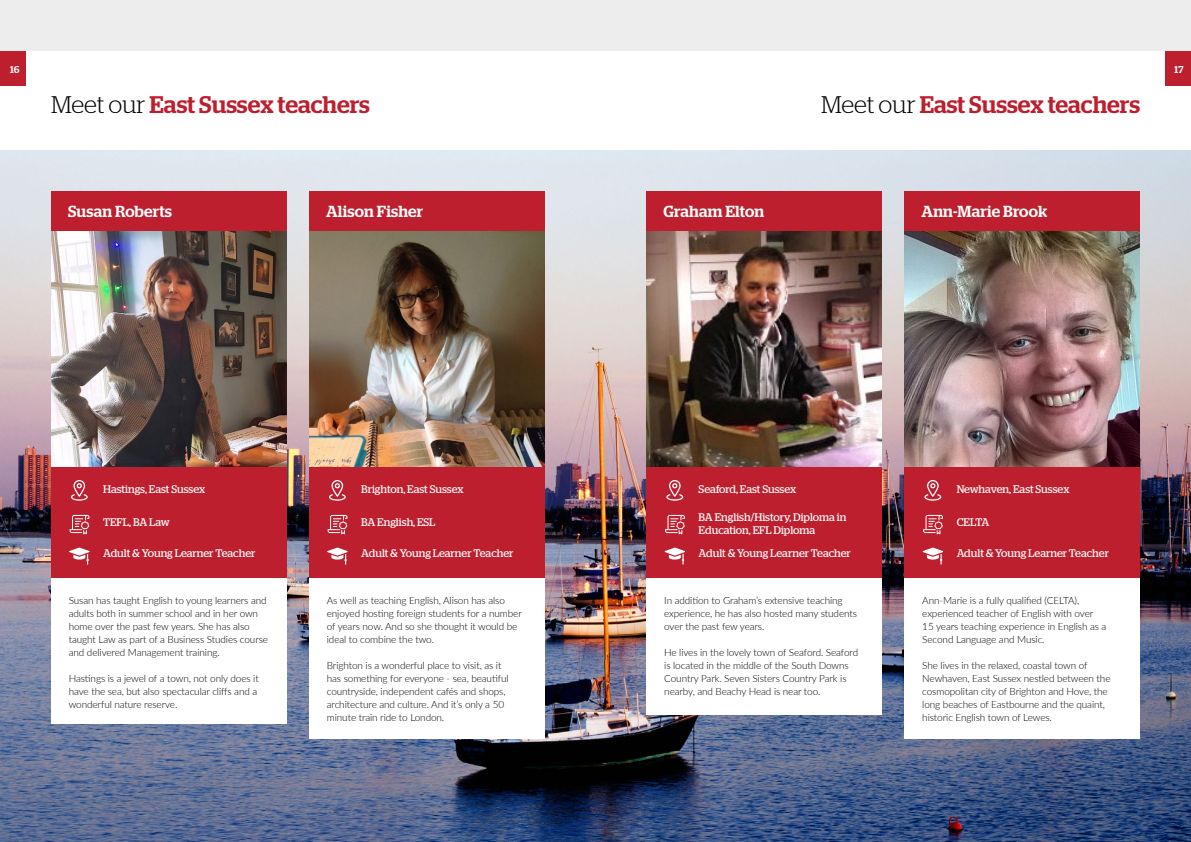
<style>
.page{position:relative;width:1191px;height:842px;background:#ededed}
.page>*{position:absolute;margin:0;border:0;box-sizing:border-box;transform-origin:0 0}
.Page_Headings{font:500 24px "Stag";color:#bd1f2e}
.Teacher_Name{font:500 16px "Stag";letter-spacing:.01em;color:#fff}
.Teacher_Creds{font:11px/13.2px "Stag";color:#fff}
.Body_Paragraph{font:300 10px/13px "Lato";letter-spacing:-.01em;color:#000}
.t1{font:500 10px "Stag";color:#fff}
.s1{font-weight:300;color:#000}
</style>
<div class="page">
<div style="left:0;top:51px;width:1191px;height:102px;background:#fff"></div>
<img style="left:0;top:150px;width:1191px;height:692px">
<div style="left:51px;top:426px;width:235px;height:298px;background:#fff"></div>
<div style="left:51px;top:191px;width:235px;height:387px;background:#bd1f2e"></div>
<img style="left:51px;top:231px;width:235px;height:235px">
<svg style="left:69px;top:547px;width:21px;height:18px"></svg>
<svg style="left:71px;top:480px;width:17px;height:21px"></svg>
<svg style="left:70px;top:515px;width:19px;height:19px"></svg>
<div style="left:646px;top:426px;width:236px;height:288px;background:#fff"></div>
<div style="left:646px;top:191px;width:236px;height:387px;background:#bd1f2e"></div>
<img style="left:646px;top:231px;width:236px;height:235px">
<svg style="left:664px;top:547px;width:21px;height:18px"></svg>
<svg style="left:666px;top:480px;width:17px;height:21px"></svg>
<svg style="left:665px;top:515px;width:20px;height:19px"></svg>
<div style="left:904px;top:426px;width:236px;height:312px;background:#fff"></div>
<div style="left:904px;top:191px;width:236px;height:387px;background:#bd1f2e"></div>
<img style="left:904px;top:231px;width:236px;height:235px">
<svg style="left:922px;top:547px;width:21px;height:18px"></svg>
<svg style="left:924px;top:480px;width:17px;height:21px"></svg>
<svg style="left:923px;top:515px;width:20px;height:19px"></svg>
<div style="left:309px;top:426px;width:235px;height:312px;background:#fff"></div>
<div style="left:309px;top:191px;width:235px;height:387px;background:#bd1f2e"></div>
<img style="left:309px;top:231px;width:235px;height:235px">
<svg style="left:327px;top:547px;width:21px;height:18px"></svg>
<svg style="left:329px;top:480px;width:17px;height:21px"></svg>
<svg style="left:328px;top:515px;width:19px;height:19px"></svg>
<div style="left:0;top:51px;width:26px;height:35px;background:#bd1f2e"></div>
<div style="left:1165px;top:51px;width:26px;height:35px;background:#bd1f2e"></div>
<p class="t1" style="left:10px;top:64px;width:11px">16</p>
<p class="t1" style="left:1174px;top:64px;width:10px">17</p>
<p class="Page_Headings" style="left:51px;top:90px;width:320px"><span class="s1">Meet our</span> East Sussex teachers</p>
<p class="Page_Headings" style="left:821px;top:90px;width:320px"><span class="s1">Meet our</span> East Sussex teachers</p>
<p class="Teacher_Name" style="left:68px;top:202px;width:105px">Susan Roberts</p>
<p class="Teacher_Name" style="left:326px;top:202px;width:99px">Alison Fisher</p>
<p class="Teacher_Name" style="left:663px;top:202px;width:102px">Graham Elton</p>
<p class="Teacher_Name" style="left:921px;top:202px;width:127px">Ann-Marie Brook</p>
<p class="Teacher_Creds" style="left:103px;top:482px;width:104px">Hastings, East Sussex</p>
<p class="Teacher_Creds" style="left:361px;top:482px;width:104px">Brighton, East Sussex</p>
<p class="Teacher_Creds" style="left:698px;top:482px;width:99px">Seaford, East Sussex</p>
<p class="Teacher_Creds" style="left:956px;top:482px;width:114px">Newhaven, East Sussex</p>
<p class="Teacher_Creds" style="left:103px;top:516px;width:68px">TEFL, BA Law</p>
<p class="Teacher_Creds" style="left:103px;top:547px;width:154px">Adult &amp; Young Learner Teacher</p>
<p class="Teacher_Creds" style="left:361px;top:516px;width:76px">BA English, ESL</p>
<p class="Teacher_Creds" style="left:361px;top:547px;width:154px">Adult &amp; Young Learner Teacher</p>
<p class="Teacher_Creds" style="left:698px;top:510px;width:149px">BA English/History, Diploma in<br>Education, EFL Diploma</p>
<p class="Teacher_Creds" style="left:698px;top:547px;width:154px">Adult &amp; Young Learner Teacher</p>
<p class="Teacher_Creds" style="left:956px;top:516px;width:34px">CELTA</p>
<p class="Teacher_Creds" style="left:956px;top:547px;width:154px">Adult &amp; Young Learner Teacher</p>
<p class="Body_Paragraph" style="left:69px;top:594px;width:201px">Susan has taught English to young learners and adults both in summer school and in her own home over the past few years. She has also taught Law as part of a Business Studies course and delivered Management training.</p>
<p class="Body_Paragraph" style="left:69px;top:672px;width:191px">Hastings is a jewel of a town, not only does it have the sea, but also spectacular cliffs and a wonderful nature reserve.</p>
<p class="Body_Paragraph" style="left:327px;top:594px;width:196px">As well as teaching English, Alison has also enjoyed hosting foreign students for a number of years now. And so she thought it would be ideal to combine the two.</p>
<p class="Body_Paragraph" style="left:327px;top:659px;width:183px">Brighton is a wonderful place to visit, as it has something for everyone - sea, beautiful countryside, independent cafés and shops, architecture and culture. And it’s only a 50 minute train ride to London.</p>
<p class="Body_Paragraph" style="left:664px;top:594px;width:194px">In addition to Graham’s extensive teaching experience, he has also hosted many students over the past few years.</p>
<p class="Body_Paragraph" style="left:664px;top:646px;width:195px">He lives in the lovely town of Seaford. Seaford is located in the middle of the South Downs Country Park. Seven Sisters Country Park is nearby, and Beachy Head is near too.</p>
<p class="Body_Paragraph" style="left:922px;top:594px;width:186px">Ann-Marie is a fully qualified (CELTA), experienced teacher of English with over 15 years teaching experience in English as a Second Language and Music.</p>
<p class="Body_Paragraph" style="left:922px;top:659px;width:190px">She lives in the relaxed, coastal town of Newhaven, East Sussex nestled between the cosmopolitan city of Brighton and Hove, the long beaches of Eastbourne and the quaint, historic English town of Lewes.</p>
</div>
